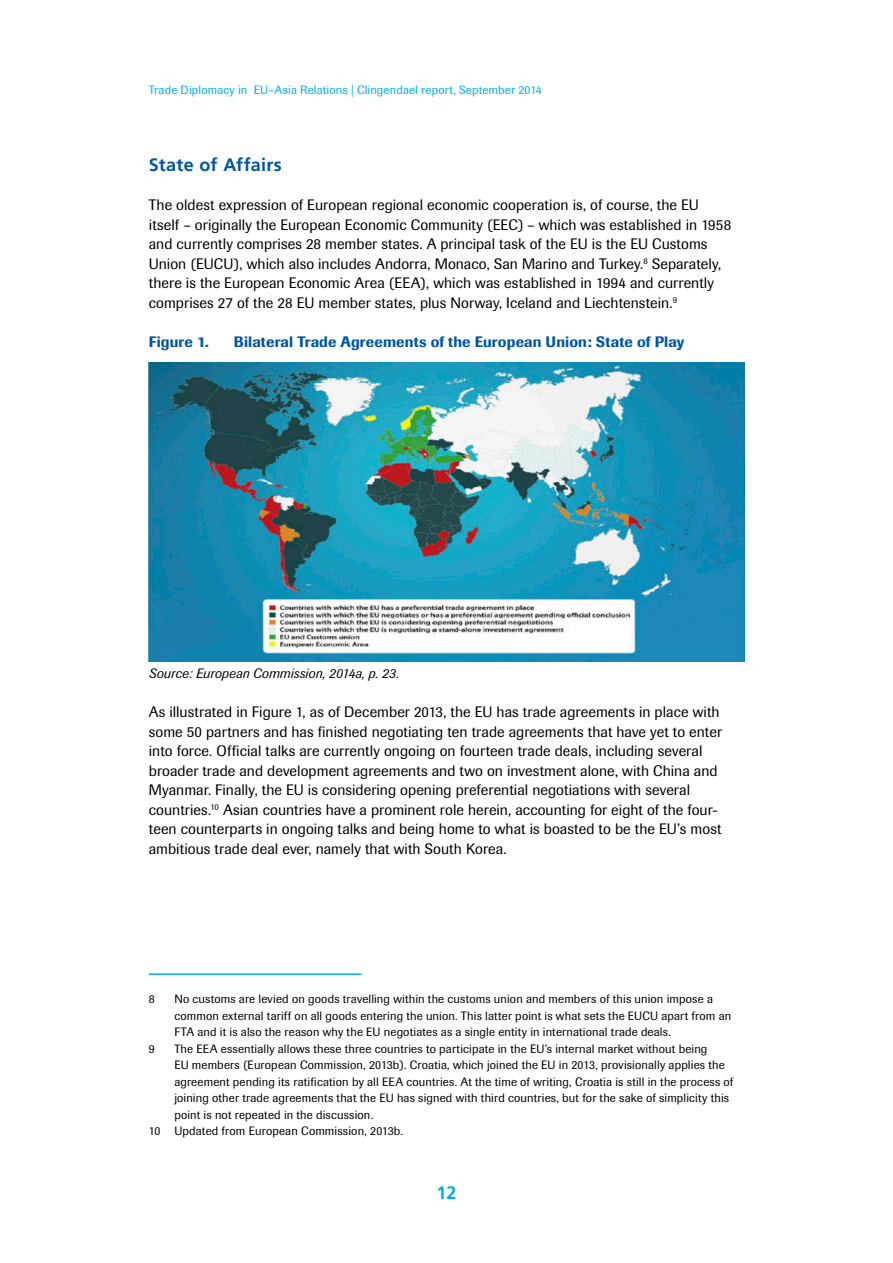
<style>
.page{position:relative;width:893px;height:1263px;background:#fff}
.page>*{position:absolute;margin:0;border:0;box-sizing:border-box;transform-origin:0 0}
.t1{font:700 18px "Frutiger LT Std";letter-spacing:.01em;color:#0055a0}
.t2{font:700 18px "Frutiger";color:#00aeef}
.P_first{font:15px/19.5px "Imago";letter-spacing:.005em;color:#000}
.P_H{font:15px/19.5px "Imago";letter-spacing:.005em;color:#000}
.Caption_F{font:500 15px "Imago";letter-spacing:.01em;color:#0055a0}
.Note_F{font:italic 13.5px "Imago";letter-spacing:.015em;color:#000}
.Footnote{font:12px/16.5px "Imago";letter-spacing:.01em;color:#000}
.t3{font:12px "Imago";letter-spacing:.01em;color:#00aeef}
</style>
<div class="page">
<img style="left:149px;top:362px;width:595px;height:299px">
<hr style="left:149px;top:973px;width:212px;height:2px;background:#00aeef">
<p class="t3" style="left:149px;top:82px;width:395px">Trade Diplomacy in EU–Asia Relations | Clingendael report, September 2014</p>
<h2 class="t1" style="left:149px;top:154px;width:135px">State of Affairs</h2>
<p class="P_H" style="left:149px;top:195px;width:584px">The oldest expression of European regional economic cooperation is, of course, the EU itself – originally the European Economic Community (EEC) – which was established in 1958 and currently comprises 28 member states. A principal task of the EU is the EU Customs Union (EUCU), which also includes Andorra, Monaco, San Marino and Turkey.<sup>8</sup> Separately, there is the European Economic Area (EEA), which was established in 1994 and currently comprises 27 of the 28 EU member states, plus Norway, Iceland and Liechtenstein.<sup>9</sup></p>
<p class="Caption_F" style="left:149px;top:332px;width:62px">Figure 1.</p>
<p class="Caption_F" style="left:234px;top:332px;width:452px">Bilateral Trade Agreements of the European Union: State of Play</p>
<p class="Note_F" style="left:149px;top:666px;width:252px">Source: European Commission, 2014a, p. 23.</p>
<p class="P_first" style="left:149px;top:702px;width:575px">As illustrated in Figure 1, as of December 2013, the EU has trade agreements in place with some 50 partners and has finished negotiating ten trade agreements that have yet to enter into force. Official talks are currently ongoing on fourteen trade deals, including several broader trade and development agreements and two on investment alone, with China and Myanmar. Finally, the EU is considering opening preferential negotiations with several countries.<sup>10</sup> Asian countries have a prominent role herein, accounting for eight of the four&shy;teen counterparts in ongoing talks and being home to what is boasted to be the EU’s most ambitious trade deal ever, namely that with South Korea.</p>
<p class="Footnote" style="left:149px;top:991px;width:7px">8</p>
<p class="Footnote" style="left:174px;top:991px;width:558px">No customs are levied on goods travelling within the customs union and members of this union impose a common external tariff on all goods entering the union. This latter point is what sets the EUCU apart from an<br>FTA and it is also the reason why the EU negotiates as a single entity in international trade deals.</p>
<p class="Footnote" style="left:149px;top:1040px;width:7px">9</p>
<p class="Footnote" style="left:174px;top:1040px;width:561px">The EEA essentially allows these three countries to participate in the EU’s internal market without being<br>EU members (European Commission, 2013b). Croatia, which joined the EU in 2013, provisionally applies the agreement pending its ratification by all EEA countries. At the time of writing, Croatia is still in the process of joining other trade agreements that the EU has signed with third countries, but for the sake of simplicity this point is not repeated in the discussion.</p>
<p class="Footnote" style="left:149px;top:1123px;width:256px">10 Updated from European Commission, 2013b.</p>
<h1 class="t2" style="left:436px;top:1182px;width:22px">12</h1>
</div>
